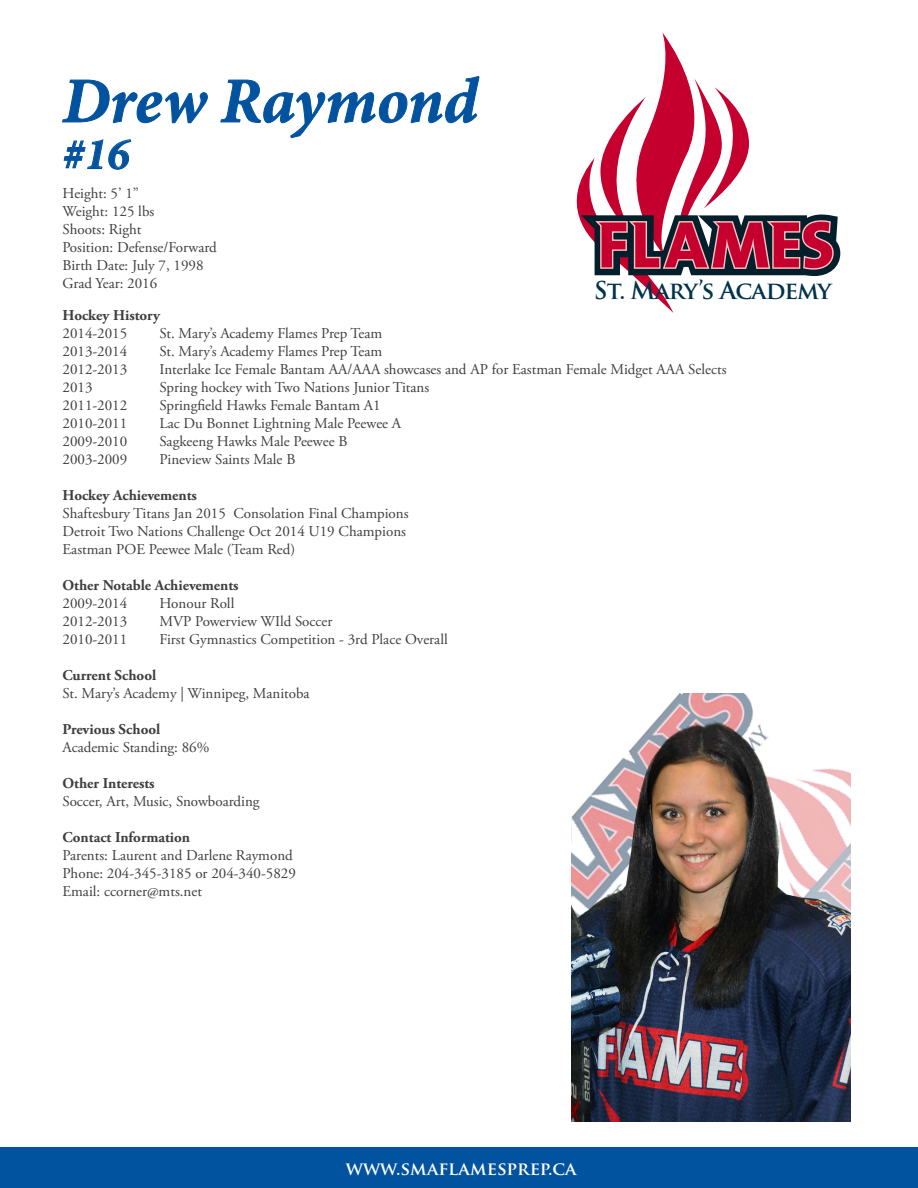
<style>
.page{position:relative;width:918px;height:1188px;background:#fff}
.page>*{position:absolute;margin:0;border:0;box-sizing:border-box;transform-origin:0 0}
.t1{font:italic 700 64.5px "Minion Pro";letter-spacing:-.005em;color:#0153a0}
.t2{font:italic 700 45px "Minion Pro";color:#0153a0}
.t3{font:700 24px "Trajan Pro";letter-spacing:-.04em;color:#00324c}
.t4{font:700 18px "Trajan Pro";color:#fff}
.t5{font:15px/18px "Adobe Garamond Pro";color:#3e3e3f}
.t6{font:700 15px "Adobe Garamond Pro";color:#3e3e3f}
.s1{font-weight:700}
</style>
<div class="page">
<div style="left:0;top:1148px;width:918px;height:40px;background:#0153a0"></div>
<svg style="left:62px;top:80px;width:146px;height:43px"></svg>
<svg style="left:220px;top:76px;width:259px;height:62px"></svg>
<svg style="left:64px;top:139px;width:67px;height:30px"></svg>
<svg style="left:577px;top:32px;width:263px;height:281px"></svg>
<img style="left:571px;top:693px;width:279px;height:428px">
<p class="t1" style="left:63px;top:55px;width:417px">Drew Raymond</p>
<p class="t2" style="left:63px;top:122px;width:68px">#16</p>
<p class="t5" style="left:63px;top:184px;width:78px">Height: 5’ 1”</p>
<p class="t5" style="left:63px;top:202px;width:93px">Weight: 125 lbs</p>
<p class="t5" style="left:63px;top:220px;width:80px">Shoots: Right</p>
<p class="t5" style="left:63px;top:238px;width:156px">Position: Defense/Forward</p>
<p class="t5" style="left:63px;top:256px;width:142px">Birth Date: July 7, 1998</p>
<p class="t5" style="left:63px;top:274px;width:96px">Grad Year: 2016</p>
<p class="t6" style="left:63px;top:307px;width:99px">Hockey History</p>
<p class="t5" style="left:63px;top:325px;width:66px">2014-2015</p>
<p class="t5" style="left:160px;top:325px;width:224px">St. Mary’s Academy Flames Prep Team</p>
<p class="t5" style="left:63px;top:343px;width:66px">2013-2014</p>
<p class="t5" style="left:160px;top:343px;width:224px">St. Mary’s Academy Flames Prep Team</p>
<p class="t5" style="left:63px;top:361px;width:66px">2012-2013</p>
<p class="t5" style="left:160px;top:361px;width:569px">Interlake Ice Female Bantam AA/AAA showcases and AP for Eastman Female Midget AAA Selects</p>
<p class="t5" style="left:63px;top:379px;width:31px">2013</p>
<p class="t5" style="left:160px;top:379px;width:271px">Spring hockey with Two Nations Junior Titans</p>
<p class="t5" style="left:63px;top:397px;width:66px">2011-2012</p>
<p class="t5" style="left:160px;top:397px;width:223px">Springfield Hawks Female Bantam A1</p>
<p class="t5" style="left:63px;top:415px;width:66px">2010-2011</p>
<p class="t5" style="left:160px;top:415px;width:243px">Lac Du Bonnet Lightning Male Peewee A</p>
<p class="t5" style="left:63px;top:433px;width:66px">2009-2010</p>
<p class="t5" style="left:160px;top:433px;width:189px">Sagkeeng Hawks Male Peewee B</p>
<p class="t5" style="left:63px;top:451px;width:66px">2003-2009</p>
<p class="t5" style="left:160px;top:451px;width:137px">Pineview Saints Male B</p>
<p class="t5" style="left:63px;top:487px;width:348px"><span class="s1">Hockey Achievements<br></span>Shaftesbury Titans Jan 2015 Consolation Final Champions<br>Detroit Two Nations Challenge Oct 2014 U19 Champions</p>
<p class="t5" style="left:63px;top:541px;width:234px">Eastman POE Peewee Male (Team Red)</p>
<p class="t6" style="left:63px;top:577px;width:178px">Other Notable Achievements</p>
<p class="t5" style="left:63px;top:595px;width:66px">2009-2014</p>
<p class="t5" style="left:160px;top:595px;width:76px">Honour Roll</p>
<p class="t5" style="left:63px;top:613px;width:66px">2012-2013</p>
<p class="t5" style="left:160px;top:613px;width:174px">MVP Powerview WIld Soccer</p>
<p class="t5" style="left:63px;top:631px;width:66px">2010-2011</p>
<p class="t5" style="left:160px;top:631px;width:290px">First Gymnastics Competition - 3rd Place Overall</p>
<p class="t5" style="left:63px;top:667px;width:249px"><span class="s1">Current School<br></span>St. Mary’s Academy | Winnipeg, Manitoba</p>
<p class="t5" style="left:63px;top:721px;width:148px"><span class="s1">Previous School<br></span>Academic Standing: 86%</p>
<p class="t6" style="left:63px;top:775px;width:94px">Other Interests</p>
<p class="t5" style="left:63px;top:793px;width:199px">Soccer, Art, Music, Snowboarding</p>
<p class="t6" style="left:63px;top:829px;width:129px">Contact Information</p>
<p class="t5" style="left:63px;top:847px;width:232px">Parents: Laurent and Darlene Raymond</p>
<p class="t5" style="left:63px;top:865px;width:235px">Phone: 204-345-3185 or 204-340-5829</p>
<p class="t5" style="left:63px;top:883px;width:141px">Email: ccorner@mts.net</p>
<p class="t3" style="left:594px;top:275px;width:239px">St. Mary’s Academy</p>
<p class="t4" style="left:346px;top:1157px;width:232px">www.smaflamesprep.ca</p>
</div>
